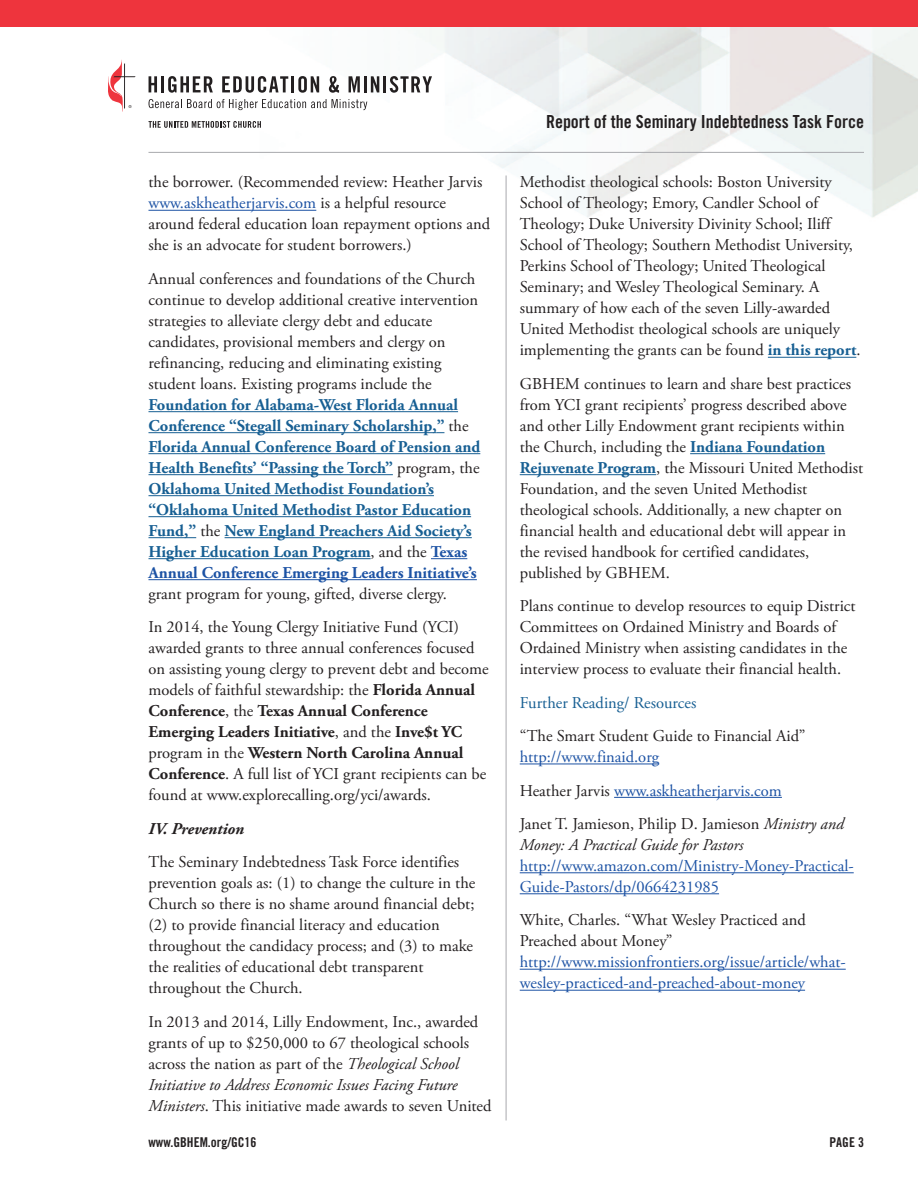
<style>
.page{position:relative;width:918px;height:1188px;background:#fff}
.page>*{position:absolute;margin:0;border:0;box-sizing:border-box;transform-origin:0 0}
.t1{font:18px "Trade Gothic Bold Cond Twenty";color:#231f20}
.t2{font:16.5px/21px "Adobe Garamond Pro";color:#231f20}
.t3{font:700 16.5px/21px "Adobe Garamond Pro";color:#175f93}
.t4{font:16.5px/33.5px "Adobe Garamond Pro";color:#1c52a4}
.t5{font:italic 16.5px "Adobe Garamond Pro";color:#231f20}
.t6{font:16.5px "Adobe Garamond Pro";color:#175f93}
.t7{font:italic 700 16.5px "Adobe Garamond Pro";color:#231f20}
.t8{font:13.5px "Trade Gothic Bold Cond Twenty";color:#231f20}
.s1{color:#1c52a4}
.s2{font-weight:400;color:#231f20}
.s3{font-weight:700}
.s4{font-style:italic}
.s5{font-weight:700;color:#175f93}
.s6{color:#231f20}
.s7{font-style:italic;color:#231f20}
</style>
<div class="page">
<img style="left:184px;top:27px;width:734px;height:233px">
<div style="left:0;top:0;width:918px;height:27px;background:#ee343d"></div>
<svg style="left:149px;top:76px;width:8px;height:16px"></svg>
<hr style="left:161px;top:76px;width:3px;height:16px;background:#231f20">
<svg style="left:168px;top:76px;width:45px;height:17px"></svg>
<svg style="left:222px;top:76px;width:66px;height:17px"></svg>
<hr style="left:291px;top:76px;width:3px;height:16px;background:#231f20">
<svg style="left:298px;top:76px;width:21px;height:17px"></svg>
<svg style="left:329px;top:76px;width:10px;height:17px"></svg>
<svg style="left:349px;top:76px;width:11px;height:16px"></svg>
<hr style="left:364px;top:76px;width:3px;height:16px;background:#231f20">
<svg style="left:371px;top:76px;width:61px;height:17px"></svg>
<svg style="left:149px;top:99px;width:218px;height:11px"></svg>
<svg style="left:149px;top:121px;width:112px;height:7px"></svg>
<svg style="left:108px;top:60px;width:28px;height:52px"></svg>
<hr style="left:148px;top:210px;width:168px;height:1px;background:#1c52a4">
<hr style="left:148px;top:411px;width:310px;height:1px;background:#175f93">
<hr style="left:148px;top:432px;width:289px;height:1px;background:#175f93">
<hr style="left:148px;top:453px;width:332px;height:1px;background:#175f93">
<hr style="left:148px;top:474px;width:245px;height:1px;background:#175f93">
<hr style="left:148px;top:495px;width:286px;height:1px;background:#175f93">
<hr style="left:148px;top:516px;width:323px;height:1px;background:#175f93">
<hr style="left:148px;top:537px;width:48px;height:1px;background:#175f93">
<hr style="left:225px;top:537px;width:247px;height:1px;background:#175f93">
<hr style="left:148px;top:558px;width:223px;height:1px;background:#175f93">
<hr style="left:431px;top:558px;width:36px;height:1px;background:#1c52a4">
<hr style="left:148px;top:579px;width:329px;height:1px;background:#1c52a4">
<hr style="left:768px;top:357px;width:88px;height:1px;background:#175f93">
<hr style="left:690px;top:453px;width:135px;height:1px;background:#175f93">
<hr style="left:520px;top:474px;width:136px;height:1px;background:#175f93">
<hr style="left:520px;top:764px;width:139px;height:1px;background:#1c52a4">
<hr style="left:614px;top:797px;width:168px;height:1px;background:#1c52a4">
<hr style="left:520px;top:872px;width:334px;height:1px;background:#1c52a4">
<hr style="left:520px;top:893px;width:199px;height:1px;background:#1c52a4">
<hr style="left:520px;top:969px;width:326px;height:1px;background:#1c52a4">
<hr style="left:520px;top:990px;width:285px;height:1px;background:#1c52a4">
<hr style="left:148px;top:152px;width:716px;height:1px;background:#a8a9ad">
<hr style="left:506px;top:175px;width:1px;height:945px;background:#a8a9ad">
<p class="t2" style="left:148px;top:173px;width:343px">the borrower. (Recommended review: Heather Jarvis <span class="s1">www.askheatherjarvis.com</span> is a helpful resource around federal education loan repayment options and she is an advocate for student borrowers.)</p>
<p class="t2" style="left:148px;top:270px;width:331px">Annual conferences and foundations of the Church continue to develop additional creative intervention strategies to alleviate clergy debt and educate candidates, provisional members and clergy on refinancing, reducing and eliminating existing student loans. Existing programs include the</p>
<p class="t3" style="left:148px;top:396px;width:333px">Foundation for Alabama-West Florida Annual Conference “Stegall Seminary Scholarship,” <span class="s2">the </span>Florida Annual Conference Board of Pension and Health Benefits’ “Passing the Torch” <span class="s2">program, the </span>Oklahoma United Methodist Foundation’s “Oklahoma United Methodist Pastor Education Fund,” <span class="s2">the</span> New England Preachers Aid Society’s Higher Education Loan Program<span class="s2">, and the</span> <span class="s1">Texas Annual Conference Emerging Leaders Initiative’s</span></p>
<p class="t2" style="left:148px;top:578px;width:312px;line-height:33.5px">grant program for young, gifted, diverse clergy.<br>In 2014, the Young Clergy Initiative Fund (YCI)</p>
<p class="t2" style="left:148px;top:639px;width:342px">awarded grants to three annual conferences focused on assisting young clergy to prevent debt and become models of faithful stewardship: the <span class="s3">Florida Annual Conference</span>, the <span class="s3">Texas Annual Conference Emerging Leaders Initiative</span>, and the <span class="s3">Inve$t YC </span>program in the <span class="s3">Western North Carolina Annual Conference</span>. A full list of YCI grant recipients can be found at www.explorecalling.org/yci/awards.</p>
<p class="t7" style="left:148px;top:822px;width:97px">IV. Prevention</p>
<p class="t2" style="left:148px;top:853px;width:328px">The Seminary Indebtedness Task Force identifies prevention goals as: (1) to change the culture in the Church so there is no shame around financial debt; (2) to provide financial literacy and education throughout the candidacy process; and (3) to make the realities of educational debt transparent throughout the Church.</p>
<p class="t2" style="left:148px;top:1012px;width:345px">In 2013 and 2014, Lilly Endowment, Inc., awarded grants of up to $250,000 to 67 theological schools across the nation as part of the <span class="s4">Theological School Initiative to Address Economic Issues Facing Future Ministers</span>. This initiative made awards to seven United</p>
<p class="t8" style="left:148px;top:1138px;width:110px">www.GBHEM.org/GC16</p>
<p class="t1" style="left:546px;top:115px;width:319px">Report of the Seminary Indebtedness Task Force</p>
<p class="t2" style="left:520px;top:173px;width:342px">Methodist theological schools: Boston University School of Theology; Emory, Candler School of Theology; Duke University Divinity School; Iliff School of Theology; Southern Methodist University, Perkins School of Theology; United Theological Seminary; and Wesley Theological Seminary. A summary of how each of the seven Lilly-awarded United Methodist theological schools are uniquely implementing the grants can be found <span class="s5">in this report</span>.</p>
<p class="t2" style="left:520px;top:375px;width:345px">GBHEM continues to learn and share best practices from YCI grant recipients’ progress described above and other Lilly Endowment grant recipients within the Church, including the <span class="s5">Indiana Foundation Rejuvenate Program</span>, the Missouri United Methodist Foundation, and the seven United Methodist theological schools. Additionally, a new chapter on financial health and educational debt will appear in the revised handbook for certified candidates, published by GBHEM.</p>
<p class="t2" style="left:520px;top:597px;width:337px">Plans continue to develop resources to equip District Committees on Ordained Ministry and Boards of Ordained Ministry when assisting candidates in the interview process to evaluate their financial health.</p>
<p class="t6" style="left:520px;top:696px;width:178px">Further Reading/ Resources</p>
<p class="t2" style="left:520px;top:727px;width:287px">“The Smart Student Guide to Financial Aid”</p>
<p class="t4" style="left:520px;top:742px;width:326px">http://www.finaid.org<br><span class="s6">Heather Jarvis</span> www.askheatherjarvis.com<br><span class="s6">Janet T. Jamieson, Philip D. Jamieson</span> <span class="s7">Ministry and</span></p>
<p class="t5" style="left:520px;top:838px;width:225px">Money: A Practical Guide for Pastors</p>
<p class="t4" style="left:520px;top:857px;width:335px;line-height:21px">http://www.amazon.com/Ministry-Money-Practical-<br>Guide-Pastors/dp/0664231985</p>
<p class="t2" style="left:520px;top:911px;width:288px">White, Charles. “What Wesley Practiced and<br>Preached about Money”</p>
<p class="t4" style="left:520px;top:953px;width:328px;line-height:21px">http://www.missionfrontiers.org/issue/article/what&shy;wesley-practiced-and-preached-about-money</p>
<p class="t8" style="left:830px;top:1138px;width:36px">PAGE 3</p>
</div>
